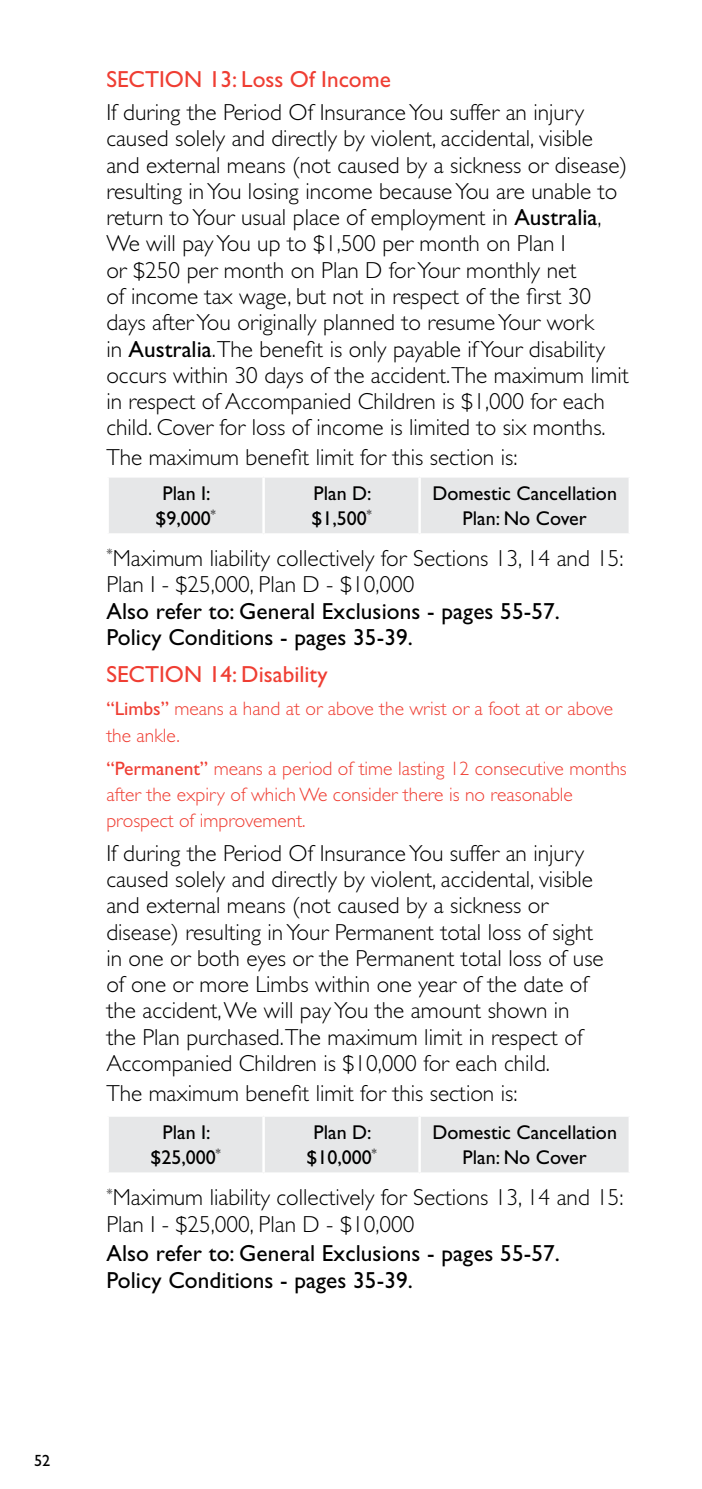
<style>
.page{position:relative;width:702px;height:1489px;background:#fff}
.page>*{position:absolute;margin:0;border:0;box-sizing:border-box;transform-origin:0 0}
.t1{font:300 23.25px/26.2px "Gill Sans Std";color:#000}
.t2{font:23.25px/26.2px "Gill Sans Std";letter-spacing:.005em;color:#000}
.t3{font:23.25px "Gill Sans Std";color:#ef3e33}
.t4{font:20px/24.5px "Gill Sans Std";color:#000;text-align:center}
.t5{font:300 19.5px/26.2px "Gill Sans Std";color:#ef3e33}
.t6{font:16.25px "Gill Sans Std";color:#000}
.s1{font-weight:400}
</style>
<div class="page">
<div style="left:109px;top:478px;width:519px;height:55px;background:#e6e7e8"></div>
<hr style="left:262px;top:477px;width:3px;height:56px;background:#fff">
<hr style="left:418px;top:477px;width:3px;height:56px;background:#fff">
<div style="left:109px;top:1117px;width:519px;height:55px;background:#e6e7e8"></div>
<hr style="left:262px;top:1116px;width:3px;height:56px;background:#fff">
<hr style="left:418px;top:1116px;width:3px;height:56px;background:#fff">
<p class="t3" style="left:106px;top:66px;width:286px">SECTION 13: Loss Of Income</p>
<p class="t1" style="left:106px;top:99px;width:524px">If during the Period Of Insurance You suffer an injury caused solely and directly by violent, accidental, visible and external means (not caused by a sickness or disease) resulting in You losing income because You are unable to return to Your usual place of employment in <span class="s1">Australia</span>, We will pay You up to $1,500 per month on Plan I<br>or $250 per month on Plan D for Your monthly net<br>of income tax wage, but not in respect of the first 30 days after You originally planned to resume Your work<br>in <span class="s1">Australia</span>.The benefit is only payable if Your disability occurs within 30 days of the accident.The maximum limit in respect of Accompanied Children is $1,000 for each child. Cover for loss of income is limited to six months.</p>
<p class="t1" style="left:106px;top:444px;width:412px">The maximum benefit limit for this section is:</p>
<p class="t4" style="left:155px;top:481px;width:62px">Plan I: $9,000<sup>*</sup></p>
<p class="t4" style="left:311px;top:481px;width:62px;text-align:left">Plan D: $1,500<sup>*</sup></p>
<p class="t4" style="left:432px;top:481px;width:186px">Domestic Cancellation<br>Plan: No Cover</p>
<p class="t1" style="left:106px;top:545px;width:519px"><sup>*</sup>Maximum liability collectively for Sections 13, 14 and 15:<br>Plan I - $25,000, Plan D - $10,000</p>
<p class="t2" style="left:106px;top:598px;width:455px">Also refer to: General Exclusions - pages 55-57.<br>Policy Conditions - pages 35-39.</p>
<p class="t3" style="left:106px;top:660px;width:223px">SECTION 14: Disability</p>
<p class="t5" style="left:106px;top:695px;width:508px"><span class="s1">“Limbs”</span> means a hand at or above the wrist or a foot at or above the ankle.</p>
<p class="t5" style="left:106px;top:755px;width:522px"><span class="s1">“Permanent”</span> means a period of time lasting 12 consecutive months after the expiry of which We consider there is no reasonable prospect of improvement.</p>
<p class="t1" style="left:106px;top:840px;width:499px">If during the Period Of Insurance You suffer an injury caused solely and directly by violent, accidental, visible and external means (not caused by a sickness or disease) resulting in Your Permanent total loss of sight in one or both eyes or the Permanent total loss of use of one or more Limbs within one year of the date of the accident, We will pay You the amount shown in the Plan purchased.The maximum limit in respect of Accompanied Children is $10,000 for each child.</p>
<p class="t1" style="left:106px;top:1079px;width:412px">The maximum benefit limit for this section is:</p>
<p class="t4" style="left:150px;top:1120px;width:72px">Plan I: $25,000<sup>*</sup></p>
<p class="t4" style="left:306px;top:1120px;width:72px">Plan D: $10,000<sup>*</sup></p>
<p class="t4" style="left:432px;top:1120px;width:186px">Domestic Cancellation<br>Plan: No Cover</p>
<p class="t1" style="left:106px;top:1184px;width:519px"><sup>*</sup>Maximum liability collectively for Sections 13, 14 and 15:<br>Plan I - $25,000, Plan D - $10,000</p>
<p class="t2" style="left:106px;top:1240px;width:455px">Also refer to: General Exclusions - pages 55-57.<br>Policy Conditions - pages 35-39.</p>
<p class="t6" style="left:34px;top:1450px;width:18px">52</p>
</div>
